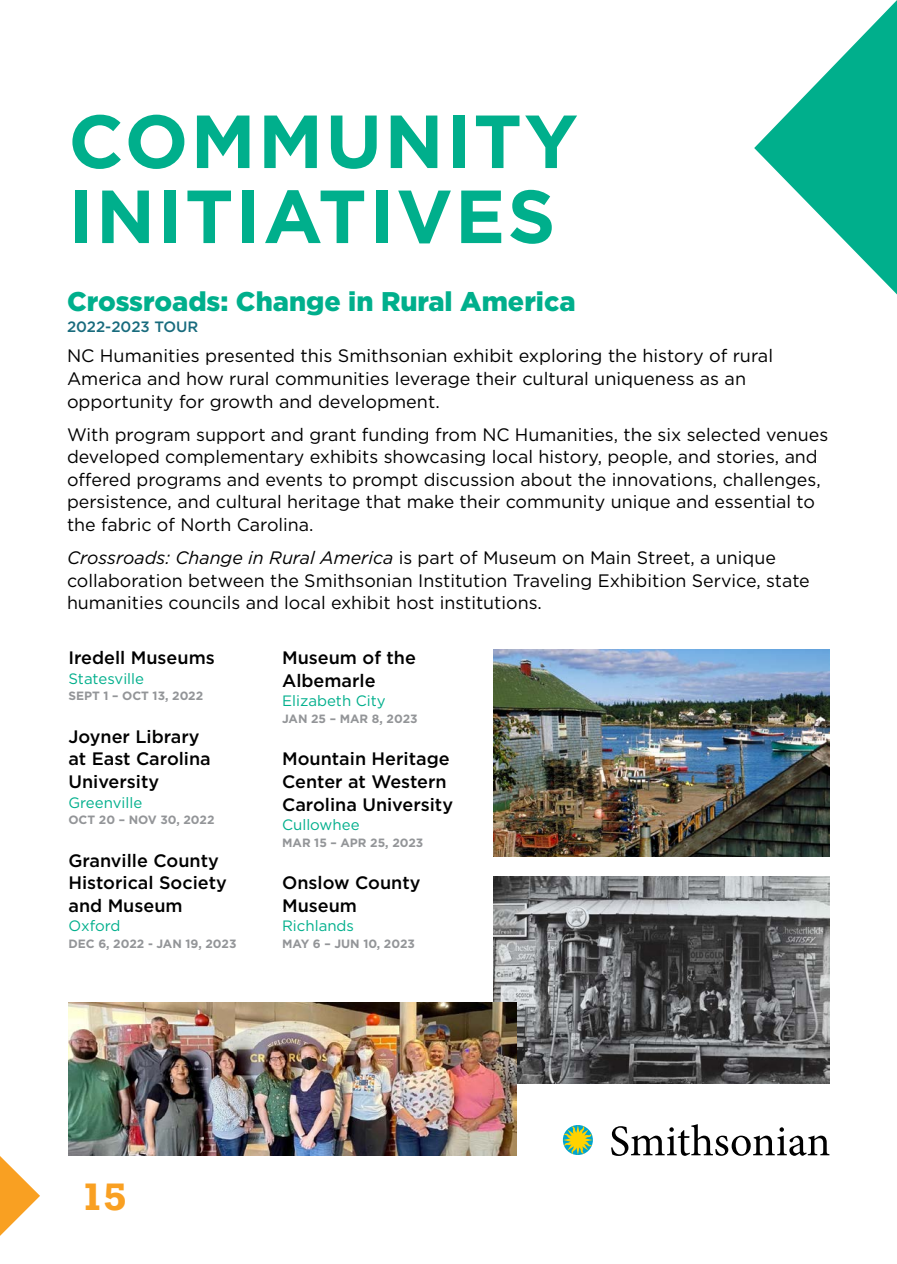
<style>
.page{position:relative;width:897px;height:1264px;background:#fff}
.page>*{position:absolute;margin:0;border:0;box-sizing:border-box;transform-origin:0 0}
.t1{font:700 75px/75px "Gotham";letter-spacing:.03em;color:#00af8c}
.t2{font:700 36px "Rockwell";color:#f9a022}
.t3{font:900 27px "Gotham";color:#00af8c}
.t4{font:18px/22.5px "Gotham";color:#000}
.t5{font:500 18px/22.5px "Gotham";color:#000}
.t6{font:15px "Gotham";color:#00af8c}
.t7{font:500 15px "Gotham";color:#186b7d}
.t8{font:700 12px "Gotham";color:#939598}
.s1{font-style:italic}
</style>
<div class="page">
<svg style="left:0;top:1156px;width:40px;height:80px"></svg>
<svg style="left:754px;top:1px;width:142px;height:293px"></svg>
<img style="left:494px;top:877px;width:335px;height:206px">
<img style="left:494px;top:650px;width:335px;height:206px">
<img style="left:68px;top:1002px;width:448px;height:153px">
<svg style="left:611px;top:1124px;width:218px;height:32px"></svg>
<svg style="left:562px;top:1125px;width:31px;height:30px"></svg>
<h1 class="t1" style="left:68px;top:103px;width:511px">COMMUNITY<br>INITIATIVES</h1>
<h3 class="t3" style="left:67px;top:282px;width:510px">Crossroads: Change in Rural America</h3>
<p class="t7" style="left:67px;top:317px;width:133px">2022-2023 TOUR</p>
<p class="t4" style="left:67px;top:344px;width:707px">NC Humanities presented this Smithsonian exhibit exploring the history of rural<br>America and how rural communities leverage their cultural uniqueness as an opportunity for growth and development.</p>
<p class="t4" style="left:67px;top:423px;width:762px">With program support and grant funding from NC Humanities, the six selected venues developed complementary exhibits showcasing local history, people, and stories, and offered programs and events to prompt discussion about the innovations, challenges, persistence, and cultural heritage that make their community unique and essential to the fabric of North Carolina.</p>
<p class="t4" style="left:67px;top:546px;width:744px"><span class="s1">Crossroads: Change in Rural America</span> is part of Museum on Main Street, a unique collaboration between the Smithsonian Institution Traveling Exhibition Service, state humanities councils and local exhibit host institutions.</p>
<p class="t5" style="left:68px;top:646px;width:148px">Iredell Museums</p>
<p class="t6" style="left:68px;top:669px;width:77px">Statesville</p>
<p class="t8" style="left:68px;top:688px;width:136px">SEPT 1 – OCT 13, 2022</p>
<p class="t5" style="left:68px;top:725px;width:144px">Joyner Library at East Carolina<br>University</p>
<p class="t6" style="left:68px;top:792px;width:75px">Greenville</p>
<p class="t8" style="left:68px;top:812px;width:148px">OCT 20 – NOV 30, 2022</p>
<p class="t5" style="left:68px;top:849px;width:160px">Granville County<br>Historical Society and Museum</p>
<p class="t6" style="left:68px;top:916px;width:54px">Oxford</p>
<p class="t8" style="left:68px;top:935px;width:170px">DEC 6, 2022 - JAN 19, 2023</p>
<p class="t5" style="left:282px;top:646px;width:135px">Museum of the<br>Albemarle</p>
<p class="t6" style="left:282px;top:691px;width:105px">Elizabeth City</p>
<p class="t8" style="left:282px;top:710px;width:137px">JAN 25 – MAR 8, 2023</p>
<p class="t5" style="left:282px;top:747px;width:172px">Mountain Heritage<br>Center at Western<br>Carolina University</p>
<p class="t6" style="left:282px;top:815px;width:79px">Cullowhee</p>
<p class="t8" style="left:282px;top:834px;width:143px">MAR 15 – APR 25, 2023</p>
<p class="t5" style="left:282px;top:871px;width:140px">Onslow County<br>Museum</p>
<p class="t6" style="left:282px;top:916px;width:73px">Richlands</p>
<p class="t8" style="left:282px;top:935px;width:134px">MAY 6 – JUN 10, 2023</p>
<h2 class="t2" style="left:81px;top:1173px;width:47px">15</h2>
</div>
